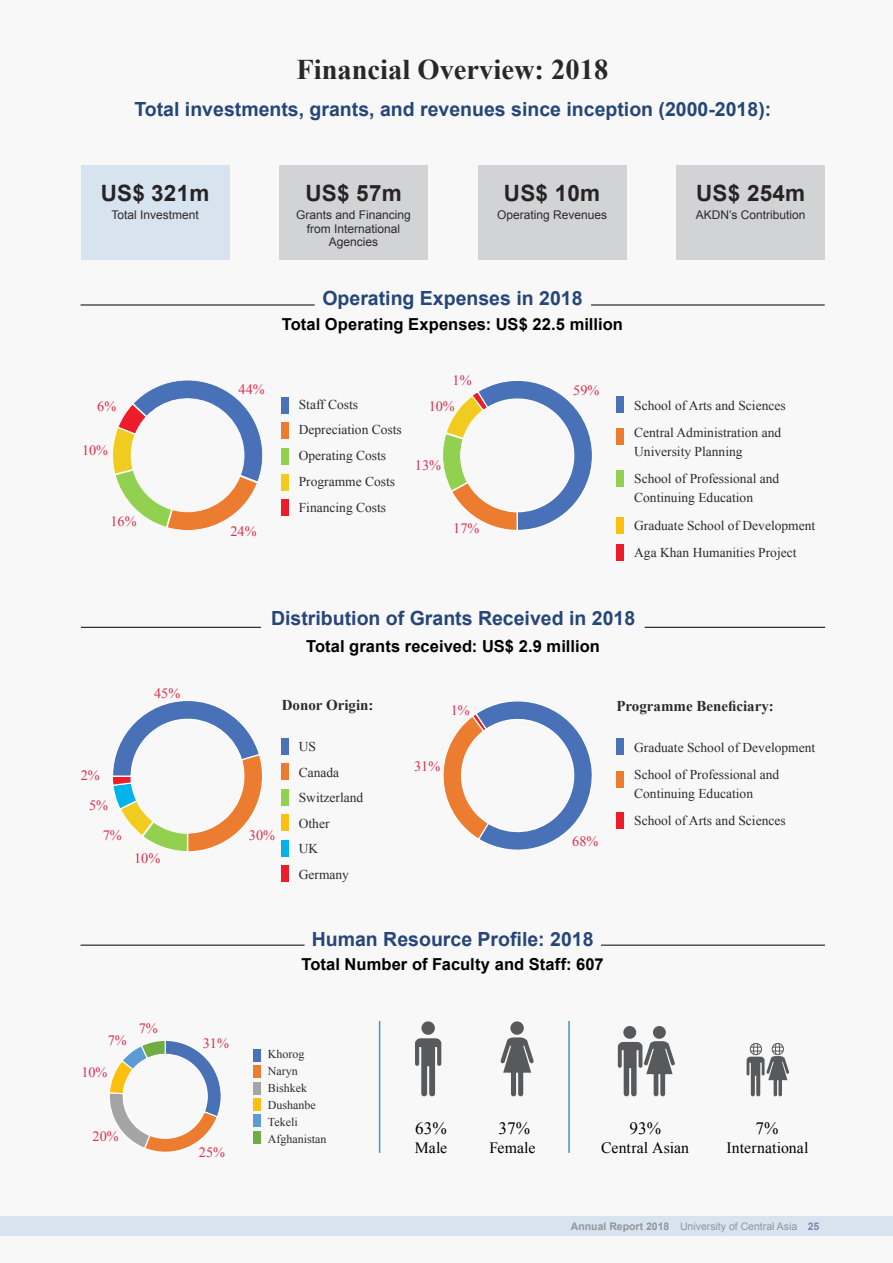
<style>
.page{position:relative;width:893px;height:1263px;background:#f8f8f8}
.page>*{position:absolute;margin:0;border:0;box-sizing:border-box;transform-origin:0 0}
.t1{font:700 28.5px "Times New Roman";color:#292829}
.t2{font:700 22.5px "Arial";letter-spacing:.01em;color:#282324}
.t3{font:700 19.5px "Arial";color:#264579}
.t4{font:17.25px "Times New Roman";color:#000}
.t5{font:700 16.5px "Arial";letter-spacing:.005em;color:#000}
.t6{font:15.75px "Times New Roman";letter-spacing:.005em;color:#000}
.t7{font:700 15px "Times New Roman";color:#2e2a2b}
.t8{font:14.25px "Times New Roman";color:#da2d4b}
.t9{font:13.5px/27.3px "Times New Roman";color:#2e2a2b}
.t10{font:12px/13.5px "Arial";color:#2e2a2b;text-align:center}
.t11{font:12px/17.2px "Times New Roman";color:#2e2a2b}
.t12{font:10.5px "Arial";color:#939598}
.s1{font-weight:700}
.s2{font-weight:700;color:#8284ac}
</style>
<div class="page">
<div style="left:282px;top:397px;width:7px;height:16px;background:#4a72b8"></div>
<div style="left:282px;top:423px;width:7px;height:16px;background:#ec7d30"></div>
<div style="left:282px;top:448px;width:7px;height:17px;background:#92d050"></div>
<div style="left:282px;top:474px;width:7px;height:16px;background:#f2cb21"></div>
<div style="left:282px;top:499px;width:7px;height:17px;background:#ed1c29"></div>
<div style="left:616px;top:396px;width:7px;height:17px;background:#4a72b8"></div>
<div style="left:282px;top:738px;width:7px;height:16px;background:#4a72b8"></div>
<div style="left:616px;top:471px;width:7px;height:16px;background:#92d050"></div>
<div style="left:282px;top:789px;width:7px;height:16px;background:#92d050"></div>
<div style="left:616px;top:517px;width:7px;height:16px;background:#fec00f"></div>
<div style="left:282px;top:814px;width:7px;height:17px;background:#fec00f"></div>
<div style="left:616px;top:544px;width:8px;height:17px;background:#ed1c29"></div>
<div style="left:282px;top:840px;width:7px;height:16px;background:#00b3eb"></div>
<div style="left:282px;top:865px;width:7px;height:17px;background:#ed1c29"></div>
<hr style="left:81px;top:945px;width:224px;height:1px;background:#000">
<hr style="left:601px;top:945px;width:224px;height:1px;background:#000">
<hr style="left:81px;top:305px;width:234px;height:1px;background:#000">
<hr style="left:81px;top:627px;width:180px;height:1px;background:#000">
<hr style="left:591px;top:305px;width:234px;height:1px;background:#000">
<hr style="left:645px;top:627px;width:180px;height:1px;background:#000">
<div style="left:81px;top:165px;width:148px;height:95px;background:#d7e4f0"></div>
<div style="left:279px;top:165px;width:149px;height:95px;background:#d1d3d4"></div>
<div style="left:478px;top:165px;width:148px;height:95px;background:#d1d3d4"></div>
<div style="left:676px;top:165px;width:149px;height:95px;background:#d1d3d4"></div>
<hr style="left:568px;top:1021px;width:2px;height:132px;background:#3f96ca">
<hr style="left:379px;top:1021px;width:1px;height:132px;background:#3f96ca">
<svg style="left:747px;top:1043px;width:42px;height:53px"></svg>
<svg style="left:618px;top:1041px;width:57px;height:55px"></svg>
<div style="left:623px;top:1026px;width:13px;height:13px;background:#58595b;border-radius:50%"></div>
<div style="left:653px;top:1026px;width:13px;height:13px;background:#58595b;border-radius:50%"></div>
<svg style="left:415px;top:1038px;width:26px;height:58px"></svg>
<div style="left:421px;top:1021px;width:14px;height:14px;background:#58595b;border-radius:50%"></div>
<svg style="left:500px;top:1037px;width:34px;height:59px"></svg>
<div style="left:510px;top:1021px;width:14px;height:14px;background:#58595b;border-radius:50%"></div>
<div style="left:616px;top:428px;width:7px;height:17px;background:#ec7d30"></div>
<div style="left:282px;top:763px;width:7px;height:17px;background:#ec7d30"></div>
<svg style="left:113px;top:701px;width:149px;height:151px"></svg>
<svg style="left:443px;top:701px;width:149px;height:149px"></svg>
<div style="left:0;top:1216px;width:893px;height:19px;background:#d7e4f0"></div>
<svg style="left:112px;top:380px;width:151px;height:151px"></svg>
<div style="left:253px;top:1082px;width:8px;height:12px;background:#a4a5a5"></div>
<div style="left:253px;top:1098px;width:8px;height:13px;background:#fdc010"></div>
<div style="left:253px;top:1115px;width:8px;height:12px;background:#5c9bd3"></div>
<div style="left:253px;top:1131px;width:8px;height:12px;background:#70ad45"></div>
<div style="left:253px;top:1065px;width:8px;height:13px;background:#ed7d30"></div>
<div style="left:253px;top:1049px;width:7px;height:12px;background:#4a72b8"></div>
<svg style="left:443px;top:381px;width:149px;height:149px"></svg>
<svg style="left:110px;top:1041px;width:111px;height:111px"></svg>
<div style="left:616px;top:738px;width:8px;height:16px;background:#4a72b8"></div>
<div style="left:616px;top:812px;width:8px;height:16px;background:#ed1c29"></div>
<div style="left:616px;top:771px;width:8px;height:17px;background:#ec7d30"></div>
<h1 class="t1" style="left:296px;top:50px;width:313px">Financial Overview: 2018</h1>
<h3 class="t3" style="left:134px;top:96px;width:638px">Total investments, grants, and revenues since inception (2000-2018):</h3>
<h2 class="t2" style="left:101px;top:178px;width:110px">US$ 321m</h2>
<h2 class="t2" style="left:305px;top:178px;width:98px">US$ 57m</h2>
<p class="t10" style="left:296px;top:208px;width:116px">Grants and Financing from International<br>Agencies</p>
<p class="t10" style="left:111px;top:208px;width:89px">Total Investment</p>
<h2 class="t2" style="left:696px;top:178px;width:111px">US$ 254m</h2>
<h2 class="t2" style="left:504px;top:178px;width:98px">US$ 10m</h2>
<p class="t10" style="left:497px;top:208px;width:112px">Operating Revenues</p>
<p class="t10" style="left:696px;top:208px;width:111px">AKDN’s Contribution</p>
<h3 class="t3" style="left:322px;top:285px;width:262px">Operating Expenses in 2018</h3>
<p class="t8" style="left:97px;top:397px;width:20px">6%</p>
<p class="t8" style="left:82px;top:441px;width:28px">10%</p>
<p class="t8" style="left:111px;top:512px;width:28px">16%</p>
<p class="t8" style="left:239px;top:380px;width:28px">44%</p>
<p class="t8" style="left:230px;top:521px;width:28px">24%</p>
<p class="t5" style="left:282px;top:314px;width:343px">Total Operating Expenses: US$ 22.5 million</p>
<p class="t8" style="left:453px;top:371px;width:20px">1%</p>
<p class="t8" style="left:573px;top:380px;width:28px">59%</p>
<p class="t9" style="left:299px;top:391px;width:105px;line-height:26px">Staff Costs<br>Depreciation Costs<br>Operating Costs<br>Programme Costs<br>Financing Costs</p>
<p class="t9" style="left:634px;top:391px;width:153px">School of Arts and Sciences<br>Central Administration and</p>
<p class="t8" style="left:429px;top:397px;width:28px">10%</p>
<p class="t9" style="left:634px;top:438px;width:147px">University Planning<br>School of Professional and</p>
<p class="t9" style="left:634px;top:484px;width:183px">Continuing Education<br>Graduate School of Development<br>Aga Khan Humanities Project</p>
<p class="t8" style="left:415px;top:456px;width:28px">13%</p>
<p class="t8" style="left:453px;top:518px;width:28px">17%</p>
<p class="t8" style="left:154px;top:683px;width:28px">45%</p>
<p class="t8" style="left:81px;top:765px;width:20px">2%</p>
<p class="t8" style="left:89px;top:795px;width:20px">5%</p>
<p class="t8" style="left:103px;top:825px;width:20px">7%</p>
<p class="t8" style="left:134px;top:848px;width:28px">10%</p>
<p class="t8" style="left:108px;top:1030px;width:20px">7%</p>
<p class="t8" style="left:81px;top:1062px;width:28px">10%</p>
<p class="t8" style="left:139px;top:1019px;width:20px">7%</p>
<p class="t8" style="left:93px;top:1126px;width:28px">20%</p>
<p class="t8" style="left:203px;top:1034px;width:28px">31%</p>
<p class="t8" style="left:199px;top:1142px;width:28px">25%</p>
<h3 class="t3" style="left:271px;top:605px;width:366px">Distribution of Grants Received in 2018</h3>
<p class="t5" style="left:306px;top:635px;width:295px">Total grants received: US$ 2.9 million</p>
<p class="t7" style="left:282px;top:695px;width:93px">Donor Origin:</p>
<p class="t9" style="left:299px;top:734px;width:66px;line-height:25.5px">US<br>Canada<br>Switzerland<br>Other<br>UK<br>Germany</p>
<p class="t8" style="left:249px;top:826px;width:28px">30%</p>
<p class="t8" style="left:451px;top:700px;width:20px">1%</p>
<p class="t8" style="left:414px;top:757px;width:28px">31%</p>
<p class="t8" style="left:572px;top:832px;width:28px">68%</p>
<p class="t7" style="left:616px;top:695px;width:159px">Programme Beneficiary:</p>
<p class="t9" style="left:634px;top:733px;width:183px">Graduate School of Development<br>School of Professional and</p>
<p class="t9" style="left:634px;top:779px;width:153px">Continuing Education<br>School of Arts and Sciences</p>
<h3 class="t3" style="left:312px;top:926px;width:283px">Human Resource Profile: 2018</h3>
<p class="t5" style="left:302px;top:954px;width:304px">Total Number of Faculty and Staff: 607</p>
<p class="t11" style="left:268px;top:1045px;width:60px">Khorog<br>Naryn<br>Bishkek<br>Dushanbe<br>Tekeli<br>Afghanistan</p>
<p class="t4" style="left:415px;top:1117px;width:33px">63%</p>
<p class="t4" style="left:499px;top:1117px;width:33px">37%</p>
<p class="t6" style="left:415px;top:1137px;width:34px">Male</p>
<p class="t6" style="left:489px;top:1137px;width:47px">Female</p>
<p class="t4" style="left:629px;top:1117px;width:33px">93%</p>
<p class="t4" style="left:755px;top:1117px;width:24px">7%</p>
<p class="t6" style="left:601px;top:1137px;width:90px">Central Asian</p>
<p class="t6" style="left:726px;top:1137px;width:84px">International</p>
<p class="t12" style="left:571px;top:1219px;width:250px"><span class="s1">Annual Report 2018</span> University of Central Asia <span class="s2">25</span></p>
</div>
